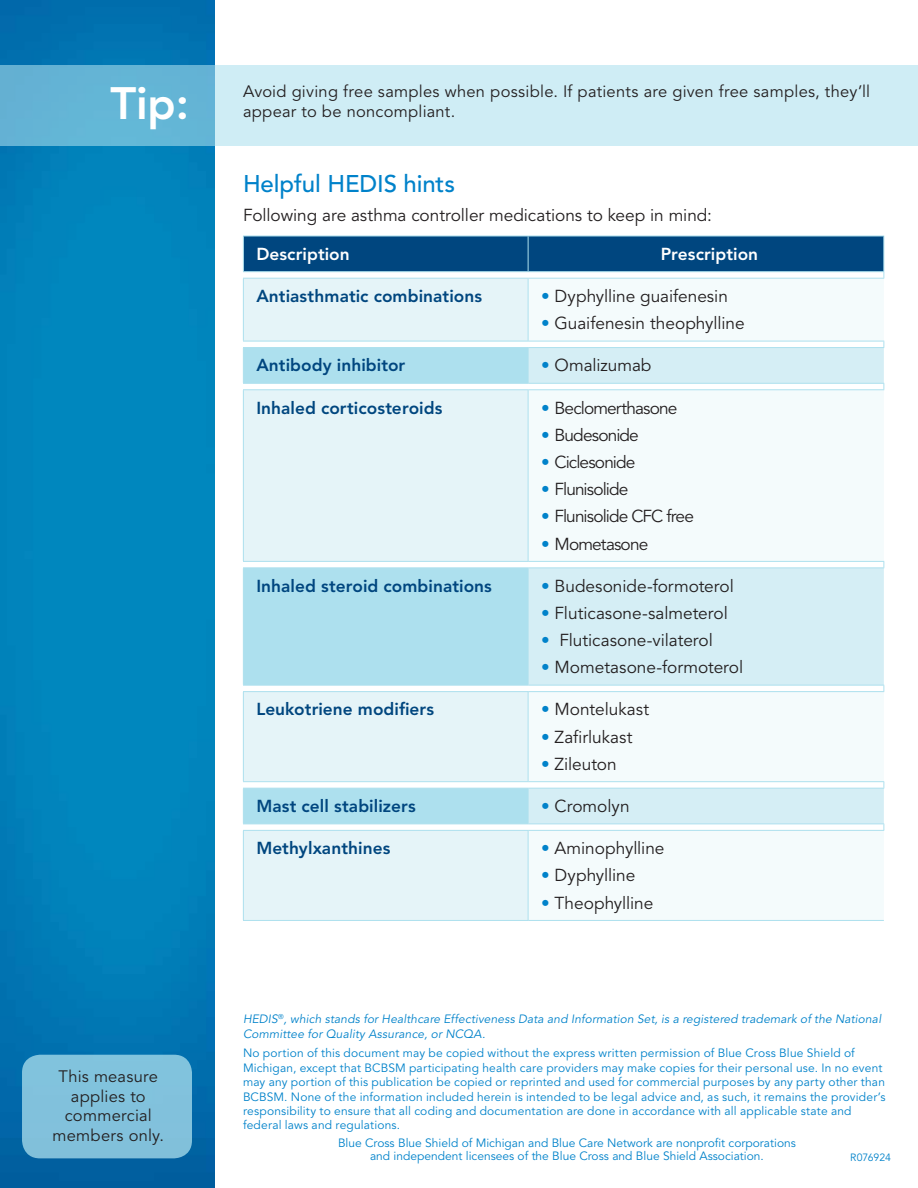
<style>
.page{position:relative;width:918px;height:1188px;background:#fff}
.page>*{position:absolute;margin:0;border:0;box-sizing:border-box;transform-origin:0 0}
.Heading{font:800 45px "Avenir LT Std";color:#fff}
.HEDIS_sub{font:500 24px "Avenir LT Std";letter-spacing:-.005em;color:#0082ca}
.Body_text{font:17.25px "Avenir LT Std";letter-spacing:-.005em;color:#231f20}
.Body_text-2{font:800 17.25px "Avenir LT Std";letter-spacing:.005em;color:#00467f}
.Body_text-3{font:17.25px "Avenir LT Std";letter-spacing:-.05em;color:#231f20}
.Body_text-4{font:17.25px "Avenir LT Std";letter-spacing:-.055em;color:#231f20}
.Body_text-5{font:800 17.25px "Avenir LT Std";letter-spacing:.005em;color:#fff}
.Tip_-_Text{font:16.5px/19.8px "Avenir LT Std";letter-spacing:.015em;color:#231f20;text-align:center}
.Disclaimer_-_HEDIS{font:12px/14.4px "Avenir LT Std";letter-spacing:.015em;color:#0082ca;text-align:center}
.Disclaimer_-_HEDIS-2{font:italic 12px/14.4px "Avenir LT Std";letter-spacing:.01em;color:#0082ca}
.Disclaimer_-_HEDIS-3{font:10.5px "Avenir LT Std";letter-spacing:-.01em;color:#0082ca}
.s1{color:#0082ca}
</style>
<div class="page">
<img style="left:0;top:0;width:215px;height:1188px">
<svg style="left:0;top:65px;width:918px;height:81px;background:#b5dfed"></svg>
<svg style="left:243px;top:279px;width:285px;height:641px;background:#e6f4f8"></svg>
<div style="left:529px;top:279px;width:355px;height:641px;background:#f4fbfc"></div>
<svg style="left:243px;top:348px;width:285px;height:476px;background:#cfecf4"></svg>
<svg style="left:528px;top:348px;width:356px;height:476px;fill:#f4fbfc"></svg>
<svg style="left:243px;top:236px;width:642px;height:42px;background:#2a6695"></svg>
<hr style="left:243px;top:278px;width:285px;height:1px;background:#ade0ee">
<hr style="left:243px;top:279px;width:1px;height:62px;background:#ade0ee">
<hr style="left:528px;top:278px;width:356px;height:1px;background:#ade0ee">
<hr style="left:528px;top:279px;width:1px;height:62px;background:#ade0ee">
<hr style="left:243px;top:341px;width:285px;height:1px;background:#ade0ee">
<hr style="left:528px;top:341px;width:356px;height:1px;background:#ade0ee">
<hr style="left:243px;top:347px;width:285px;height:1px;background:#ade0ee">
<hr style="left:243px;top:348px;width:1px;height:35px;background:#ade0ee">
<hr style="left:528px;top:347px;width:356px;height:1px;background:#ade0ee">
<hr style="left:528px;top:348px;width:1px;height:35px;background:#ade0ee">
<hr style="left:243px;top:383px;width:285px;height:1px;background:#ade0ee">
<hr style="left:528px;top:383px;width:356px;height:1px;background:#ade0ee">
<hr style="left:243px;top:389px;width:285px;height:1px;background:#ade0ee">
<hr style="left:528px;top:389px;width:356px;height:1px;background:#ade0ee">
<hr style="left:243px;top:561px;width:285px;height:1px;background:#ade0ee">
<hr style="left:528px;top:561px;width:356px;height:1px;background:#ade0ee">
<hr style="left:243px;top:567px;width:285px;height:1px;background:#ade0ee">
<hr style="left:528px;top:567px;width:356px;height:1px;background:#ade0ee">
<hr style="left:243px;top:685px;width:285px;height:1px;background:#ade0ee">
<hr style="left:528px;top:685px;width:356px;height:1px;background:#ade0ee">
<hr style="left:243px;top:691px;width:285px;height:1px;background:#ade0ee">
<hr style="left:528px;top:691px;width:356px;height:1px;background:#ade0ee">
<hr style="left:243px;top:781px;width:285px;height:1px;background:#ade0ee">
<hr style="left:528px;top:781px;width:356px;height:1px;background:#ade0ee">
<hr style="left:243px;top:788px;width:285px;height:1px;background:#ade0ee">
<hr style="left:528px;top:788px;width:356px;height:1px;background:#ade0ee">
<hr style="left:243px;top:824px;width:285px;height:1px;background:#ade0ee">
<hr style="left:528px;top:824px;width:356px;height:1px;background:#ade0ee">
<hr style="left:243px;top:830px;width:285px;height:1px;background:#ade0ee">
<hr style="left:528px;top:830px;width:356px;height:1px;background:#ade0ee">
<hr style="left:243px;top:920px;width:285px;height:1px;background:#ade0ee">
<hr style="left:528px;top:920px;width:356px;height:1px;background:#ade0ee">
<hr style="left:243px;top:390px;width:1px;height:171px;background:#ade0ee">
<hr style="left:528px;top:390px;width:1px;height:171px;background:#ade0ee">
<hr style="left:243px;top:568px;width:1px;height:117px;background:#ade0ee">
<hr style="left:528px;top:568px;width:1px;height:117px;background:#ade0ee">
<hr style="left:243px;top:692px;width:1px;height:89px;background:#ade0ee">
<hr style="left:528px;top:692px;width:1px;height:89px;background:#ade0ee">
<hr style="left:243px;top:789px;width:1px;height:35px;background:#ade0ee">
<hr style="left:528px;top:789px;width:1px;height:35px;background:#ade0ee">
<hr style="left:243px;top:831px;width:1px;height:89px;background:#ade0ee">
<hr style="left:528px;top:831px;width:1px;height:89px;background:#ade0ee">
<div style="left:22px;top:1055px;width:170px;height:103px;background:#81c1dc;border-radius:18px"></div>
<p class="Heading" style="left:110px;top:76px;width:80px">Tip:</p>
<p class="Tip_-_Text" style="left:52px;top:1067px;width:113px">This measure applies to commercial members only.</p>
<p class="Tip_-_Text" style="left:243px;top:82px;width:629px">Avoid giving free samples when possible. If patients are given free samples, they’ll</p>
<p class="Tip_-_Text" style="left:243px;top:102px;width:214px">appear to be noncompliant.</p>
<p class="HEDIS_sub" style="left:243px;top:169px;width:214px">Helpful HEDIS hints</p>
<p class="Body_text" style="left:243px;top:205px;width:470px">Following are asthma controller medications to keep in mind:</p>
<p class="Body_text-5" style="left:256px;top:244px;width:95px">Description</p>
<p class="Body_text-5" style="left:661px;top:244px;width:99px">Prescription</p>
<p class="Body_text-2" style="left:256px;top:286px;width:227px">Antiasthmatic combinations</p>
<p class="Body_text" style="left:541px;top:286px;width:188px"><span class="s1">•</span> Dyphylline guaifenesin</p>
<p class="Body_text" style="left:541px;top:313px;width:205px"><span class="s1">•</span> Guaifenesin theophylline</p>
<p class="Body_text-2" style="left:256px;top:355px;width:150px">Antibody inhibitor</p>
<p class="Body_text" style="left:541px;top:356px;width:112px"><span class="s1">•</span> Omalizumab</p>
<p class="Body_text-2" style="left:256px;top:397px;width:188px">Inhaled corticosteroids</p>
<p class="Body_text-3" style="left:541px;top:398px;width:138px"><span class="s1">•</span> Beclomerthasone</p>
<p class="Body_text-3" style="left:541px;top:425px;width:99px"><span class="s1">•</span> Budesonide</p>
<p class="Body_text-3" style="left:541px;top:452px;width:96px"><span class="s1">•</span> Ciclesonide</p>
<p class="Body_text-4" style="left:541px;top:479px;width:89px"><span class="s1">•</span> Flunisolide</p>
<p class="Body_text-4" style="left:541px;top:506px;width:154px"><span class="s1">•</span> Flunisolide CFC free</p>
<p class="Body_text-3" style="left:541px;top:534px;width:109px"><span class="s1">•</span> Mometasone</p>
<p class="Body_text-2" style="left:256px;top:576px;width:237px">Inhaled steroid combinations</p>
<p class="Body_text" style="left:541px;top:576px;width:194px"><span class="s1">•</span> Budesonide-formoterol</p>
<p class="Body_text" style="left:541px;top:603px;width:188px"><span class="s1">•</span> Fluticasone-salmeterol</p>
<p class="Body_text" style="left:541px;top:630px;width:173px"><span class="s1">•</span> Fluticasone-vilaterol</p>
<p class="Body_text" style="left:541px;top:657px;width:204px"><span class="s1">•</span> Mometasone-formoterol</p>
<p class="Body_text-2" style="left:256px;top:699px;width:179px">Leukotriene modifiers</p>
<p class="Body_text" style="left:541px;top:700px;width:110px"><span class="s1">•</span> Montelukast</p>
<p class="Body_text" style="left:541px;top:727px;width:93px"><span class="s1">•</span> Zafirlukast</p>
<p class="Body_text" style="left:541px;top:754px;width:77px"><span class="s1">•</span> Zileuton</p>
<p class="Body_text-2" style="left:256px;top:796px;width:161px">Mast cell stabilizers</p>
<p class="Body_text" style="left:541px;top:796px;width:90px"><span class="s1">•</span> Cromolyn</p>
<p class="Body_text-2" style="left:256px;top:838px;width:135px">Methylxanthines</p>
<p class="Body_text" style="left:541px;top:838px;width:125px"><span class="s1">•</span> Aminophylline</p>
<p class="Body_text" style="left:541px;top:866px;width:96px"><span class="s1">•</span> Dyphylline</p>
<p class="Body_text" style="left:541px;top:893px;width:114px"><span class="s1">•</span> Theophylline</p>
<p class="Disclaimer_-_HEDIS-2" style="left:243px;top:1012px;width:640px">HEDIS<sup>®</sup>, which stands for Healthcare Effectiveness Data and Information Set, is a registered trademark of the National<br>Committee for Quality Assurance, or NCQA.</p>
<p class="Disclaimer_-_HEDIS" style="left:243px;top:1046px;width:644px;text-align:left">No portion of this document may be copied without the express written permission of Blue Cross Blue Shield of Michigan, except that BCBSM participating health care providers may make copies for their personal use. In no event may any portion of this publication be copied or reprinted and used for commercial purposes by any party other than BCBSM. None of the information included herein is intended to be legal advice and, as such, it remains the provider’s responsibility to ensure that all coding and documentation are done in accordance with all applicable state and federal laws and regulations.</p>
<p class="Disclaimer_-_HEDIS" style="left:338px;top:1136px;width:459px;line-height:13.5px">Blue Cross Blue Shield of Michigan and Blue Care Network are nonprofit corporations and independent licensees of the Blue Cross and Blue Shield Association.</p>
<p class="Disclaimer_-_HEDIS-3" style="left:850px;top:1151px;width:42px">R076924</p>
</div>
